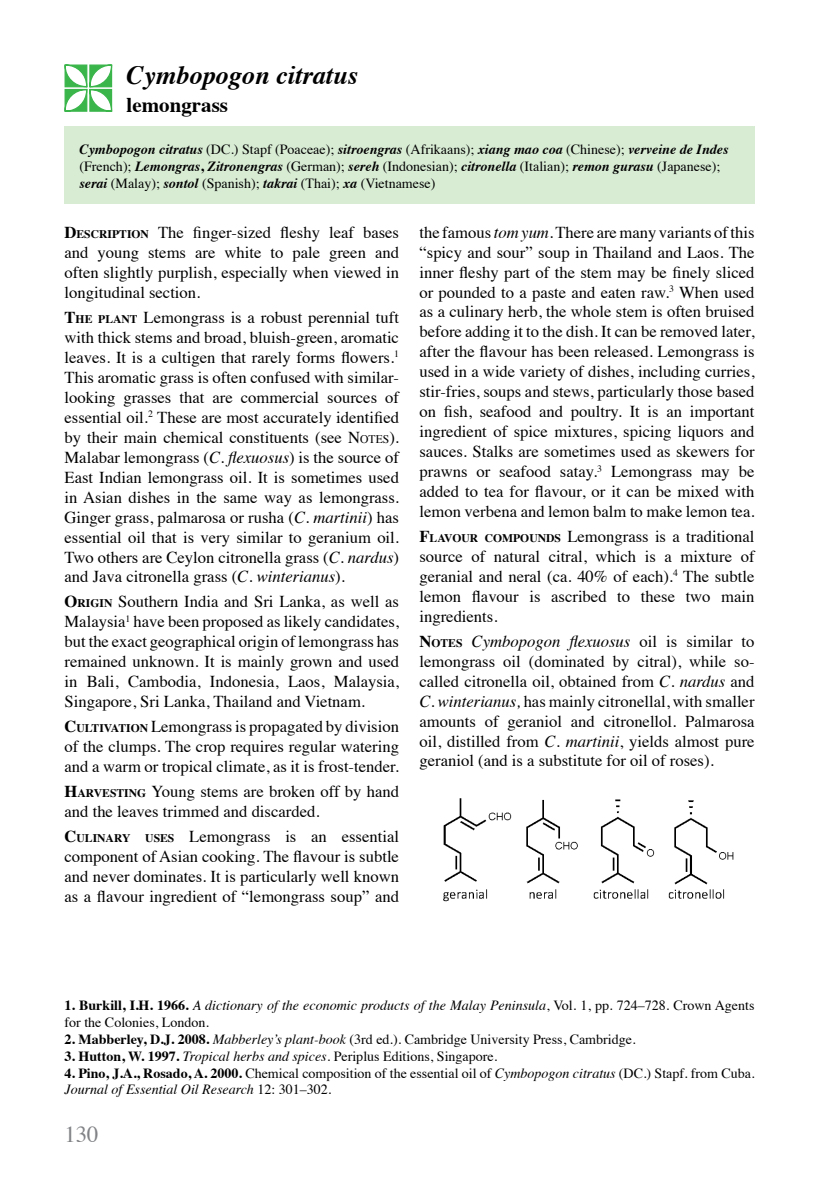
<style>
.page{position:relative;width:834px;height:1191px;background:#fff}
.page>*{position:absolute;margin:0;border:0;box-sizing:border-box;transform-origin:0 0}
.t1{font:italic 700 26.25px "Times";color:#000}
.t2{font:22.75px "Times";color:#808285}
.t3{font:700 21px "Times";color:#000}
.t4{font:16.62px/19.9px "Times";color:#000;text-align:justify}
.t5{font:14px/16.8px "Times";color:#000}
.t6{font:italic 14px/16.8px "Times";color:#000}
.t7{font:700 11.72px "Times";color:#000}
.s1{font-weight:700;font-style:italic}
.s2{font-weight:700}
.s3{font-weight:700;font-size:11.72px}
.s4{font-style:inherit}
.s5{font-size:11.72px}
.s6{font-style:italic}
.s7{font-size:16.62px}
.s8{font-weight:700;font-style:normal}
.s9{font-style:normal}
</style>
<div class="page">
<div style="left:64px;top:126px;width:690px;height:78px;background:#d8ecd4"></div>
<svg style="left:64px;top:64px;width:49px;height:48px"></svg>
<img style="left:443px;top:798px;width:291px;height:104px">
<p class="t1" style="left:126px;top:51px;width:233px">Cymbopogon citratus</p>
<p class="t3" style="left:126px;top:85px;width:103px">lemongrass</p>
<p class="t5" style="left:79px;top:140px;width:650px"><span class="s1">Cymbopogon citratus</span> (DC.) Stapf (Poaceae); <span class="s1">sitroengras</span> (Afrikaans); <span class="s1">xiang mao coa</span> (Chinese); <span class="s1">verveine de Indes </span>(French); <span class="s1">Lemongras</span><span class="s2">,</span> <span class="s1">Zitronengras</span> (German); <span class="s1">sereh</span> (Indonesian); <span class="s1">citronella</span> (Italian); <span class="s1">remon gurasu</span> (Japanese); <span class="s1">serai</span> (Malay); <span class="s1">sontol</span> (Spanish); <span class="s1">takrai</span> (Thai); <span class="s1">xa</span> (Vietnamese)</p>
<p class="t4" style="left:64px;top:221px;width:336px"><span class="s2">D</span><span class="s3">ESCRIPTION</span> The finger-sized fleshy leaf bases and young stems are white to pale green and often slightly purplish, especially when viewed in longitudinal section.</p>
<p class="t4" style="left:64px;top:306px;width:336px"><span class="s2">T</span><span class="s3">HE PLANT</span> Lemongrass is a robust perennial tuft with thick stems and broad, bluish-green, aromatic leaves. It is a cultigen that rarely forms flowers.<sup>1<br></sup>This aromatic grass is often confused with similar&shy;looking grasses that are commercial sources of essential oil.<sup>2</sup> These are most accurately identified by their main chemical constituents (see <span class="s4">N</span><span class="s5">OTES</span>).<br>Malabar lemongrass (<span class="s6">C. flexuosus</span>) is the source of East Indian lemongrass oil. It is sometimes used in Asian dishes in the same way as lemongrass.<br>Ginger grass, palmarosa or rusha (<span class="s6">C. martinii</span>) has essential oil that is very similar to geranium oil.<br>Two others are Ceylon citronella grass (<span class="s6">C. nardus</span>) and Java citronella grass (<span class="s6">C. winterianus</span>).</p>
<p class="t4" style="left:64px;top:590px;width:336px"><span class="s2">O</span><span class="s3">RIGIN</span> Southern India and Sri Lanka, as well as Malaysia<sup>1</sup> have been proposed as likely candidates, but the exact geographical origin of lemongrass has remained unknown. It is mainly grown and used in Bali, Cambodia, Indonesia, Laos, Malaysia, Singapore, Sri Lanka, Thailand and Vietnam.</p>
<p class="t4" style="left:64px;top:715px;width:336px"><span class="s2">C</span><span class="s3">ULTIVATION</span> Lemongrass is propagated by division of the clumps. The crop requires regular watering and a warm or tropical climate, as it is frost-tender.</p>
<p class="t4" style="left:64px;top:780px;width:336px"><span class="s2">H</span><span class="s3">ARVESTING</span> Young stems are broken off by hand and the leaves trimmed and discarded.</p>
<p class="t7" style="left:64px;top:826px;width:67px"><span class="s7">C</span>ULINARY</p>
<p class="t4" style="left:64px;top:825px;width:336px;text-indent:81px"><span class="s3">USES</span> Lemongrass is an essential component of Asian cooking. The flavour is subtle and never dominates. It is particularly well known as a flavour ingredient of “lemongrass soup” and</p>
<p class="t4" style="left:419px;top:221px;width:336px">the famous <span class="s6">tom yum</span>. There are many variants of this “spicy and sour” soup in Thailand and Laos. The inner fleshy part of the stem may be finely sliced or pounded to a paste and eaten raw.<sup>3</sup> When used as a culinary herb, the whole stem is often bruised before adding it to the dish. It can be removed later, after the flavour has been released. Lemongrass is used in a wide variety of dishes, including curries, stir-fries, soups and stews, particularly those based on fish, seafood and poultry. It is an important ingredient of spice mixtures, spicing liquors and sauces. Stalks are sometimes used as skewers for prawns or seafood satay.<sup>3</sup> Lemongrass may be added to tea for flavour, or it can be mixed with lemon verbena and lemon balm to make lemon tea.</p>
<p class="t4" style="left:419px;top:525px;width:336px"><span class="s2">F</span><span class="s3">LAVOUR COMPOUNDS</span> Lemongrass is a traditional source of natural citral, which is a mixture of geranial and neral (ca. 40% of each).<sup>4</sup> The subtle lemon flavour is ascribed to these two main ingredients.</p>
<p class="t4" style="left:419px;top:629px;width:336px"><span class="s2">N</span><span class="s3">OTES</span> <span class="s6">Cymbopogon flexuosus</span> oil is similar to lemongrass oil (dominated by citral), while so&shy;called citronella oil, obtained from <span class="s6">C. nardus</span> and <span class="s6">C. winterianus,</span> has mainly citronellal, with smaller amounts of geraniol and citronellol. Palmarosa oil, distilled from <span class="s6">C. martinii</span>, yields almost pure geraniol (and is a substitute for oil of roses).</p>
<p class="t6" style="left:64px;top:996px;width:691px"><span class="s8">1. Burkill, I.H. 1966.</span> A dictionary of the economic products of the Malay Peninsula<span class="s9">, Vol. 1, pp. 724–728. Crown Agents for the Colonies, London.</span></p>
<p class="t5" style="left:64px;top:1029px;width:572px"><span class="s2">2. Mabberley, D.J. 2008.</span> <span class="s6">Mabberley’s plant-book</span> (3rd ed.). Cambridge University Press, Cambridge.</p>
<p class="t5" style="left:64px;top:1046px;width:434px"><span class="s2">3. Hutton, W. 1997.</span> <span class="s6">Tropical herbs and spices.</span> Periplus Editions, Singapore.</p>
<p class="t5" style="left:64px;top:1063px;width:691px"><span class="s2">4. Pino, J.A., Rosado, A. 2000.</span> Chemical composition of the essential oil of <span class="s6">Cymbopogon citratus</span> (DC.) Stapf. from Cuba.<br><span class="s6">Journal of Essential Oil Research</span> 12: 301–302.</p>
<p class="t2" style="left:64px;top:1112px;width:36px">130</p>
</div>
